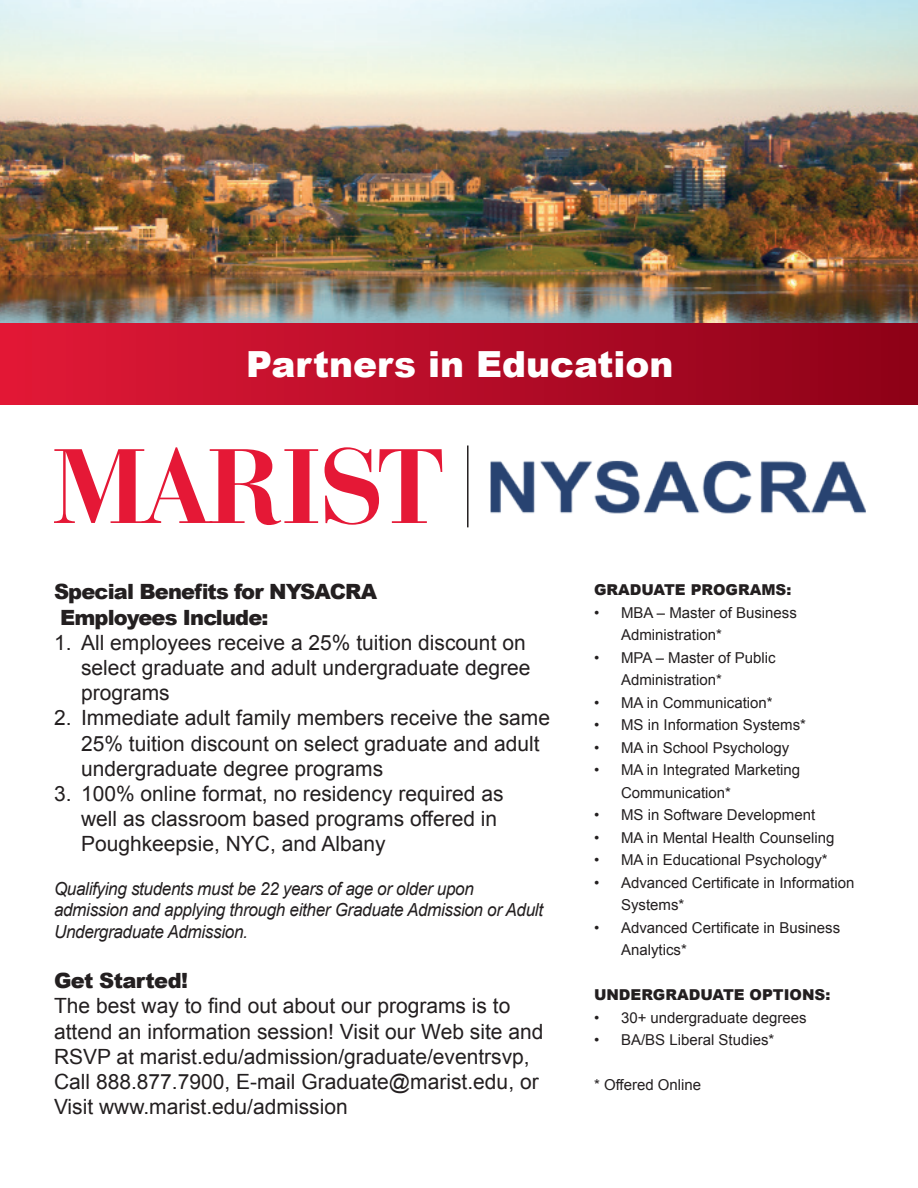
<style>
.page{position:relative;width:918px;height:1188px;background:#fff}
.page>*{position:absolute;margin:0;border:0;box-sizing:border-box;transform-origin:0 0}
.t1{font:900 36px "Arial";color:#fff}
.t2{font:21px/25.2px "Arial";color:#231f20}
.t3{font:900 21px/25.2px "Arial";letter-spacing:-.04em;color:#231f20}
.t4{font:italic 18px/21.6px "Arial";letter-spacing:-.02em;color:#231f20;scale:.95 1}
.t5{font:15px/22.5px "Arial";color:#231f20}
.t6{font:900 15px "Arial";color:#231f20}
.s1{font-weight:900}
</style>
<div class="page">
<img style="left:0;top:0;width:918px;height:324px">
<div style="left:0;top:324px;width:918px;height:81px;background:linear-gradient(to right,#e11938,#8c0118)"></div>
<svg style="left:54px;top:447px;width:264px;height:78px"></svg>
<svg style="left:325px;top:447px;width:117px;height:78px"></svg>
<hr style="left:467px;top:445px;width:2px;height:82px;background:#231f20">
<img style="left:490px;top:460px;width:376px;height:54px">
<p class="t1" style="left:246px;top:338px;width:429px">Partners in Education</p>
<p class="t3" style="left:54px;top:579px;width:325px">Special Benefits for NYSACRA<br>Employees Include:</p>
<p class="t2" style="left:81px;top:630px;width:451px;text-indent:-27px">1. All employees receive a 25% tuition discount on select graduate and adult undergraduate degree programs</p>
<p class="t2" style="left:81px;top:705px;width:471px;text-indent:-27px">2. Immediate adult family members receive the same<br>25% tuition discount on select graduate and adult undergraduate degree programs</p>
<p class="t2" style="left:81px;top:781px;width:424px;text-indent:-27px">3. 100% online format, no residency required as well as classroom based programs offered in<br>Poughkeepsie, NYC, and Albany</p>
<p class="t4" style="left:54px;top:878px;width:516px">Qualifying students must be 22 years of age or older upon admission and applying through either Graduate Admission or Adult<br>Undergraduate Admission.</p>
<p class="t2" style="left:54px;top:968px;width:491px"><span class="s1">Get Started!<br></span>The best way to find out about our programs is to attend an information session! Visit our Web site and RSVP at marist.edu/admission/graduate/eventrsvp,</p>
<p class="t2" style="left:54px;top:1069px;width:486px">Call 888.877.7900, E-mail Graduate@marist.edu, or<br>Visit www.marist.edu/admission</p>
<p class="t6" style="left:594px;top:579px;width:199px">GRADUATE PROGRAMS:</p>
<p class="t5" style="left:621px;top:601px;width:177px;text-indent:-27px">• MBA – Master of Business<br>Administration*</p>
<p class="t5" style="left:621px;top:646px;width:156px;text-indent:-27px">• MPA – Master of Public<br>Administration*</p>
<p class="t5" style="left:594px;top:691px;width:180px">• MA in Communication*</p>
<p class="t5" style="left:594px;top:714px;width:214px">• MS in Information Systems*</p>
<p class="t5" style="left:594px;top:736px;width:197px">• MA in School Psychology</p>
<p class="t5" style="left:621px;top:759px;width:181px;text-indent:-27px">• MA in Integrated Marketing<br>Communication*</p>
<p class="t5" style="left:594px;top:804px;width:223px">• MS in Software Development</p>
<p class="t5" style="left:594px;top:826px;width:242px">• MA in Mental Health Counseling</p>
<p class="t5" style="left:594px;top:849px;width:235px">• MA in Educational Psychology*</p>
<p class="t5" style="left:621px;top:871px;width:235px;text-indent:-27px">• Advanced Certificate in Information<br>Systems*</p>
<p class="t5" style="left:621px;top:916px;width:221px;text-indent:-27px">• Advanced Certificate in Business<br>Analytics*</p>
<p class="t6" style="left:594px;top:984px;width:238px">UNDERGRADUATE OPTIONS:</p>
<p class="t5" style="left:594px;top:1006px;width:214px">• 30+ undergraduate degrees</p>
<p class="t5" style="left:594px;top:1029px;width:182px">• BA/BS Liberal Studies*</p>
<p class="t5" style="left:594px;top:1074px;width:109px">* Offered Online</p>
</div>
